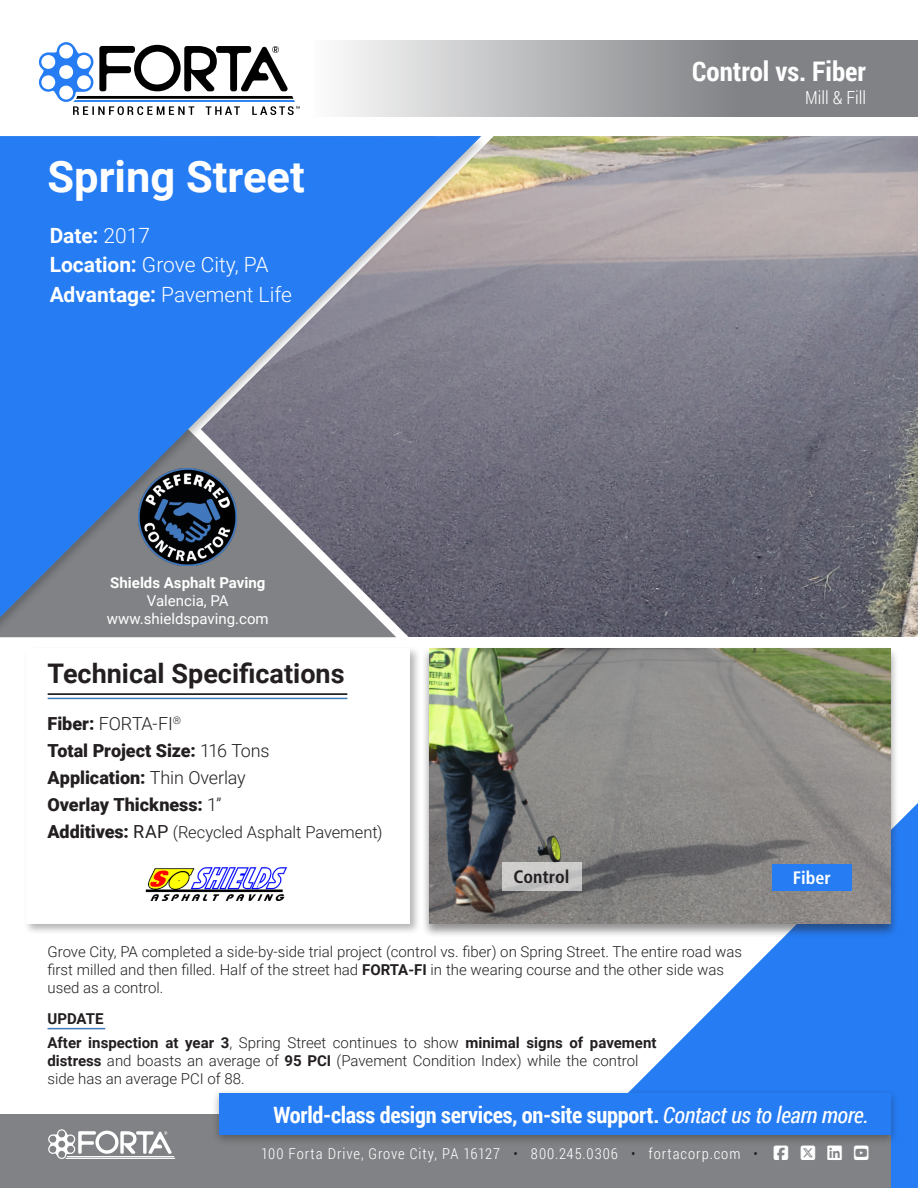
<style>
.page{position:relative;width:918px;height:1188px;background:#fff}
.page>*{position:absolute;margin:0;border:0;box-sizing:border-box;transform-origin:0 0}
.Project___Location{font:700 43.5px "Roboto";color:#fff}
.Project___Location-2{font:700 27px "Roboto";color:#231f20}
.Application{font:700 27px "Roboto Condensed";color:#fff}
._25_Content_black_Bebas_Neue{font:700 22.5px "Roboto Condensed";letter-spacing:-.01em;color:#fff}
.t1{font:300 21px "Roboto";color:#fff}
.t2{font:700 21px "Roboto";color:#fff}
.t3{font:900 18px "Roboto";color:#231f20}
.t4{font:300 18px "Roboto";letter-spacing:-.01em;color:#231f20}
.Application-2{font:300 18px "Roboto Condensed";color:#fff}
.t5{font:700 condensed 18px "Frutiger";color:#231f20}
.t6{font:700 condensed 18px "Frutiger";color:#fff}
.t7{font:300 16.5px "Roboto";color:#231f20}
.Description_Body{font:300 15px/18px "Roboto";color:#231f20}
.t8{font:300 15px "Roboto Condensed";letter-spacing:.065em;color:#fff}
.t9{font:15px "Roboto";color:#fff}
.t10{font:700 15px "Roboto";color:#fff}
.Description_Body-2{font:700 15px "Roboto";color:#231f20}
.s1{font-weight:300}
.s2{font-weight:700}
.s3{font-weight:900}
.s4{font-weight:900;font-size:18px}
.s5{font-weight:400;font-size:18px}
.s6{font-weight:400;font-style:italic}
.s7{color:#231f20}
</style>
<div class="page">
<img style="left:496px;top:136px;width:422px;height:501px">
<svg style="left:488px;top:421px;width:67px;height:216px;background:#676575"></svg>
<div style="left:23px;top:645px;width:398px;height:290px;background:#231f20;opacity:.4"></div>
<div style="left:26px;top:648px;width:383px;height:275px;background:#fff"></div>
<svg style="left:488px;top:136px;width:8px;height:317px;background:#9a9495"></svg>
<div style="left:0;top:135px;width:488px;height:516px;background:#231f20;opacity:.3"></div>
<svg style="left:0;top:136px;width:481px;height:481px;background:#517dc0"></svg>
<svg style="left:633px;top:803px;width:285px;height:385px;fill:#267cf3"></svg>
<div style="left:422px;top:646px;width:477px;height:293px;background:#231f20;opacity:.5"></div>
<img style="left:430px;top:648px;width:461px;height:275px">
<hr style="left:48px;top:698px;width:299px;height:1px;background:#3e79bd">
<hr style="left:48px;top:693px;width:299px;height:2px;background:#000">
<img style="left:139px;top:468px;width:98px;height:98px">
<div style="left:502px;top:863px;width:79px;height:28px;background:linear-gradient(to bottom,#cfcecd,#c0c0c0)"></div>
<div style="left:772px;top:864px;width:79px;height:27px;background:#267cf3"></div>
<hr style="left:48px;top:1028px;width:57px;height:1px;background:#3e79bd">
<img style="left:145px;top:867px;width:142px;height:34px">
<div style="left:0;top:1114px;width:891px;height:74px;background:#808285"></div>
<div style="left:211px;top:1088px;width:688px;height:58px;background:#231f20;opacity:.4"></div>
<div style="left:219px;top:1093px;width:672px;height:42px;background:#267cf3"></div>
<svg style="left:48px;top:1129px;width:127px;height:30px"></svg>
<svg style="left:341px;top:40px;width:577px;height:76px;background:#a7a8aa"></svg>
<svg style="left:38px;top:42px;width:262px;height:73px"></svg>
<p class="Project___Location" style="left:48px;top:147px;width:259px">Spring Street</p>
<p class="t2" style="left:50px;top:221px;width:102px">Date: <span class="s1">2017</span></p>
<p class="t1" style="left:50px;top:250px;width:220px"><span class="s2">Location:</span> Grove City, PA</p>
<p class="t1" style="left:50px;top:280px;width:244px"><span class="s2">Advantage:</span> Pavement Life</p>
<p class="t10" style="left:110px;top:572px;width:157px">Shields Asphalt Paving</p>
<p class="t9" style="left:147px;top:590px;width:83px">Valencia, PA</p>
<p class="t9" style="left:107px;top:608px;width:163px">www.shieldspaving.com</p>
<p class="Project___Location-2" style="left:48px;top:655px;width:299px">Technical Specifications</p>
<p class="t4" style="left:48px;top:711px;width:135px"><span class="s3">Fiber:</span> FORTA-FI<sup>®</sup></p>
<p class="t3" style="left:48px;top:738px;width:223px">Total Project Size: <span class="s1">116 Tons</span></p>
<p class="t3" style="left:48px;top:765px;width:200px">Application: <span class="s1">Thin Overlay</span></p>
<p class="t3" style="left:48px;top:792px;width:176px">Overlay Thickness: <span class="s1">1”</span></p>
<p class="t7" style="left:48px;top:821px;width:337px"><span class="s4">Additives:</span> <span class="s5">RAP</span> (Recycled Asphalt Pavement)</p>
<p class="Application" style="left:692px;top:53px;width:175px">Control vs. Fiber</p>
<p class="Application-2" style="left:805px;top:85px;width:62px">Mill &amp; Fill</p>
<p class="t5" style="left:514px;top:867px;width:57px">Control</p>
<p class="t6" style="left:793px;top:867px;width:40px">Fiber</p>
<p class="Description_Body" style="left:48px;top:942px;width:696px">Grove City, PA completed a side-by-side trial project (control vs. fiber) on Spring Street. The entire road was first milled and then filled. Half of the street had <span class="s2">FORTA-FI</span> in the wearing course and the other side was used as a control.</p>
<p class="Description_Body-2" style="left:48px;top:1008px;width:58px">UPDATE</p>
<p class="Description_Body" style="left:48px;top:1033px;width:611px"><span class="s2">After inspection at year 3</span>, Spring Street continues to show <span class="s2">minimal signs of pavement distress</span> and boasts an average of <span class="s2">95 PCI</span> (Pavement Condition Index) while the control side has an average PCI of 88.</p>
<p class="_25_Content_black_Bebas_Neue" style="left:274px;top:1099px;width:597px">World-class design services, on-site support. <span class="s6">Contact us to learn more.</span></p>
<p class="t8" style="left:261px;top:1143px;width:498px">100 Forta Drive, Grove City, PA 16127 <span class="s7">•</span> 800.245.0306 <span class="s7">•</span> fortacorp.com <span class="s7">•</span></p>
</div>
